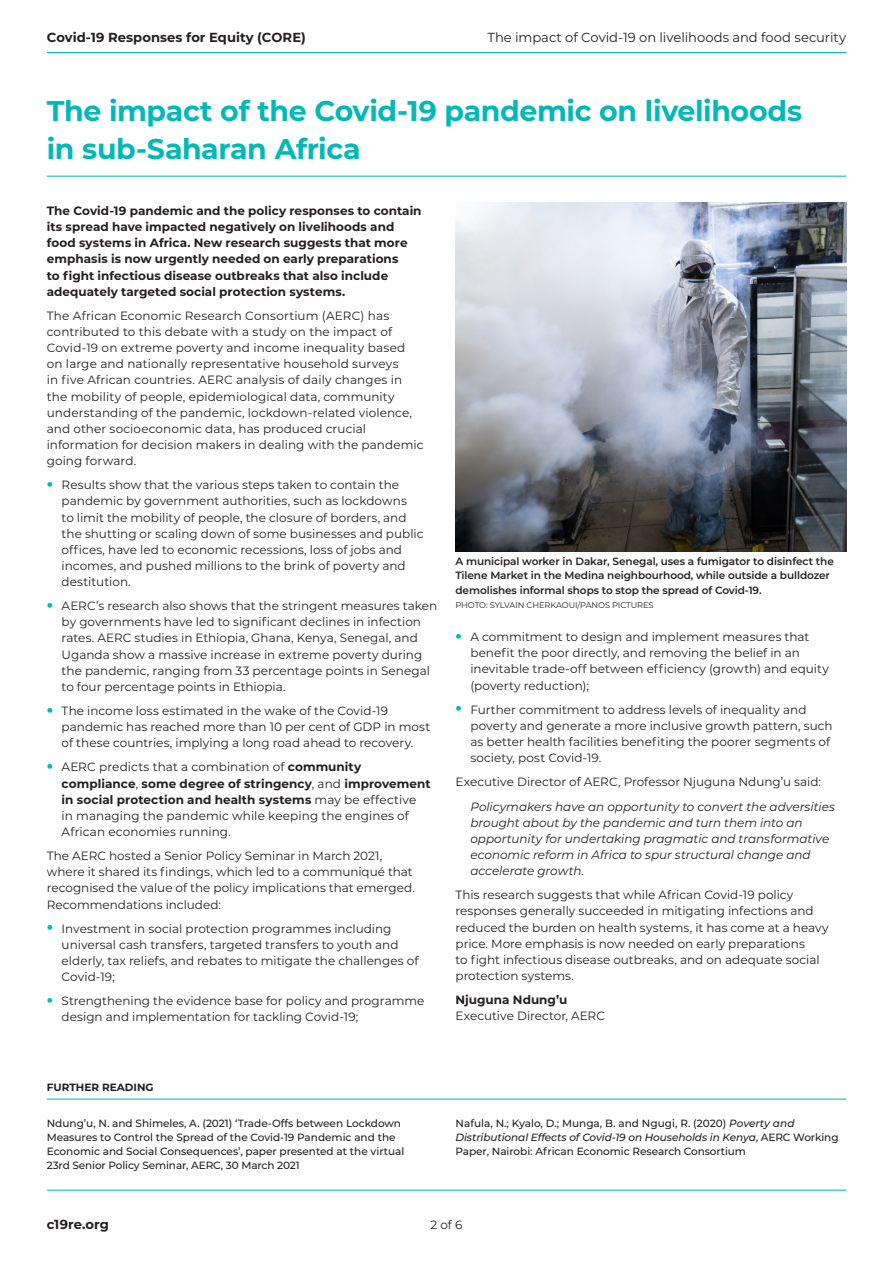
<style>
.page{position:relative;width:893px;height:1263px;background:#fff}
.page>*{position:absolute;margin:0;border:0;box-sizing:border-box;transform-origin:0 0}
.t1{font:700 28.5px/37.5px "Montserrat";letter-spacing:-.015em;color:#03b9b6}
.t2{font:13.2px "Montserrat";color:#231f20}
.t3{font:700 13.2px "Montserrat";letter-spacing:.005em;color:#231f20}
.t4{font:12px/16.2px "Montserrat";letter-spacing:.005em;color:#231f20}
.t5{font:700 12px/16.2px "Montserrat";letter-spacing:.005em;color:#231f20}
.t6{font:italic 12px/16.2px "Montserrat";color:#231f20}
.t7{font:500 10.5px/14.2px "Montserrat";color:#231f20}
.t8{font:600 10.5px/14.2px "Montserrat";letter-spacing:-.01em;color:#231f20}
.t9{font:700 10.5px "Montserrat";color:#231f20}
.t10{font:8.25px "Montserrat";letter-spacing:-.01em;color:#231f20}
.s1{font-weight:800;font-size:16.5px;color:#03b9b6}
.s2{font-weight:700}
.s3{font-style:italic}
</style>
<div class="page">
<hr style="left:47px;top:52px;width:799px;height:1px;background:#03b9b6">
<hr style="left:47px;top:1189px;width:799px;height:1px;background:#03b9b6">
<hr style="left:47px;top:1098px;width:799px;height:2px;background:#03b9b6">
<hr style="left:47px;top:176px;width:799px;height:1px;background:#03b9b6">
<img style="left:455px;top:202px;width:391px;height:349px">
<p class="t3" style="left:47px;top:28px;width:261px">Covid-19 Responses for Equity (CORE)</p>
<p class="t2" style="left:487px;top:29px;width:360px">The impact of Covid-19 on livelihoods and food security</p>
<h1 class="t1" style="left:47px;top:91px;width:757px">The impact of the Covid-19 pandemic on livelihoods in sub-Saharan Africa</h1>
<p class="t5" style="left:47px;top:202px;width:376px">The Covid-19 pandemic and the policy responses to contain its spread have impacted negatively on livelihoods and food systems in Africa. New research suggests that more emphasis is now urgently needed on early preparations<br>to fight infectious disease outbreaks that also include adequately targeted social protection systems.</p>
<p class="t4" style="left:47px;top:307px;width:378px">The African Economic Research Consortium (AERC) has contributed to this debate with a study on the impact of Covid-19 on extreme poverty and income inequality based on large and nationally representative household surveys<br>in five African countries. AERC analysis of daily changes in the mobility of people, epidemiological data, community understanding of the pandemic, lockdown-related violence, and other socioeconomic data, has produced crucial information for decision makers in dealing with the pandemic going forward.</p>
<p class="t4" style="left:62px;top:476px;width:363px;text-indent:-15px"><span class="s1">•</span> Results show that the various steps taken to contain the pandemic by government authorities, such as lockdowns<br>to limit the mobility of people, the closure of borders, and the shutting or scaling down of some businesses and public offices, have led to economic recessions, loss of jobs and incomes, and pushed millions to the brink of poverty and destitution.</p>
<p class="t4" style="left:62px;top:597px;width:377px;text-indent:-15px"><span class="s1">•</span> AERC’s research also shows that the stringent measures taken by governments have led to significant declines in infection rates. AERC studies in Ethiopia, Ghana, Kenya, Senegal, and Uganda show a massive increase in extreme poverty during the pandemic, ranging from 33 percentage points in Senegal to four percentage points in Ethiopia.</p>
<p class="t4" style="left:62px;top:702px;width:370px;text-indent:-15px"><span class="s1">•</span> The income loss estimated in the wake of the Covid-19 pandemic has reached more than 10 per cent of GDP in most of these countries, implying a long road ahead to recovery.</p>
<p class="t4" style="left:62px;top:759px;width:371px;text-indent:-15px"><span class="s1">•</span> AERC predicts that a combination of <span class="s2">community compliance</span>, <span class="s2">some degree of stringency</span>, and <span class="s2">improvement in social protection and health systems</span> may be effective<br>in managing the pandemic while keeping the engines of African economies running.</p>
<p class="t4" style="left:47px;top:847px;width:370px">The AERC hosted a Senior Policy Seminar in March 2021, where it shared its findings, which led to a communiqué that recognised the value of the policy implications that emerged.<br>Recommendations included:</p>
<p class="t4" style="left:62px;top:920px;width:358px;text-indent:-15px"><span class="s1">•</span> Investment in social protection programmes including universal cash transfers, targeted transfers to youth and elderly, tax reliefs, and rebates to mitigate the challenges of Covid-19;</p>
<p class="t4" style="left:62px;top:992px;width:364px;text-indent:-15px"><span class="s1">•</span> Strengthening the evidence base for policy and programme design and implementation for tackling Covid-19;</p>
<p class="t8" style="left:455px;top:554px;width:380px">A municipal worker in Dakar, Senegal, uses a fumigator to disinfect the<br>Tilene Market in the Medina neighbourhood, while outside a bulldozer demolishes informal shops to stop the spread of Covid-19.</p>
<p class="t10" style="left:455px;top:599px;width:200px">PHOTO: SYLVAIN CHERKAOUI/PANOS PICTURES</p>
<p class="t4" style="left:470px;top:628px;width:360px;text-indent:-15px"><span class="s1">•</span> A commitment to design and implement measures that benefit the poor directly, and removing the belief in an inevitable trade-off between efficiency (growth) and equity (poverty reduction);</p>
<p class="t4" style="left:470px;top:701px;width:364px;text-indent:-15px"><span class="s1">•</span> Further commitment to address levels of inequality and poverty and generate a more inclusive growth pattern, such as better health facilities benefiting the poorer segments of society, post Covid-19.</p>
<p class="t4" style="left:455px;top:773px;width:367px">Executive Director of AERC, Professor Njuguna Ndung’u said:</p>
<p class="t6" style="left:470px;top:798px;width:366px">Policymakers have an opportunity to convert the adversities brought about by the pandemic and turn them into an opportunity for undertaking pragmatic and transformative economic reform in Africa to spur structural change and accelerate growth.</p>
<p class="t4" style="left:455px;top:886px;width:375px">This research suggests that while African Covid-19 policy responses generally succeeded in mitigating infections and reduced the burden on health systems, it has come at a heavy price. More emphasis is now needed on early preparations<br>to fight infectious disease outbreaks, and on adequate social protection systems.</p>
<p class="t5" style="left:455px;top:991px;width:113px">Njuguna Ndung’u</p>
<p class="t4" style="left:455px;top:1007px;width:151px">Executive Director, AERC</p>
<p class="t9" style="left:47px;top:1080px;width:108px">FURTHER READING</p>
<p class="t7" style="left:47px;top:1115px;width:359px">Ndung’u, N. and Shimeles, A. (2021) ‘Trade-Offs between Lockdown Measures to Control the Spread of the Covid-19 Pandemic and the Economic and Social Consequences’, paper presented at the virtual 23rd Senior Policy Seminar, AERC, 30 March 2021</p>
<p class="t7" style="left:455px;top:1115px;width:385px">Nafula, N.; Kyalo, D.; Munga, B. and Ngugi, R. (2020) <span class="s3">Poverty and<br>Distributional Effects of Covid-19 on Households in Kenya</span>, AERC Working<br>Paper, Nairobi: African Economic Research Consortium</p>
<p class="t3" style="left:47px;top:1215px;width:64px">c19re.org</p>
<p class="t4" style="left:431px;top:1216px;width:33px">2 of 6</p>
</div>
